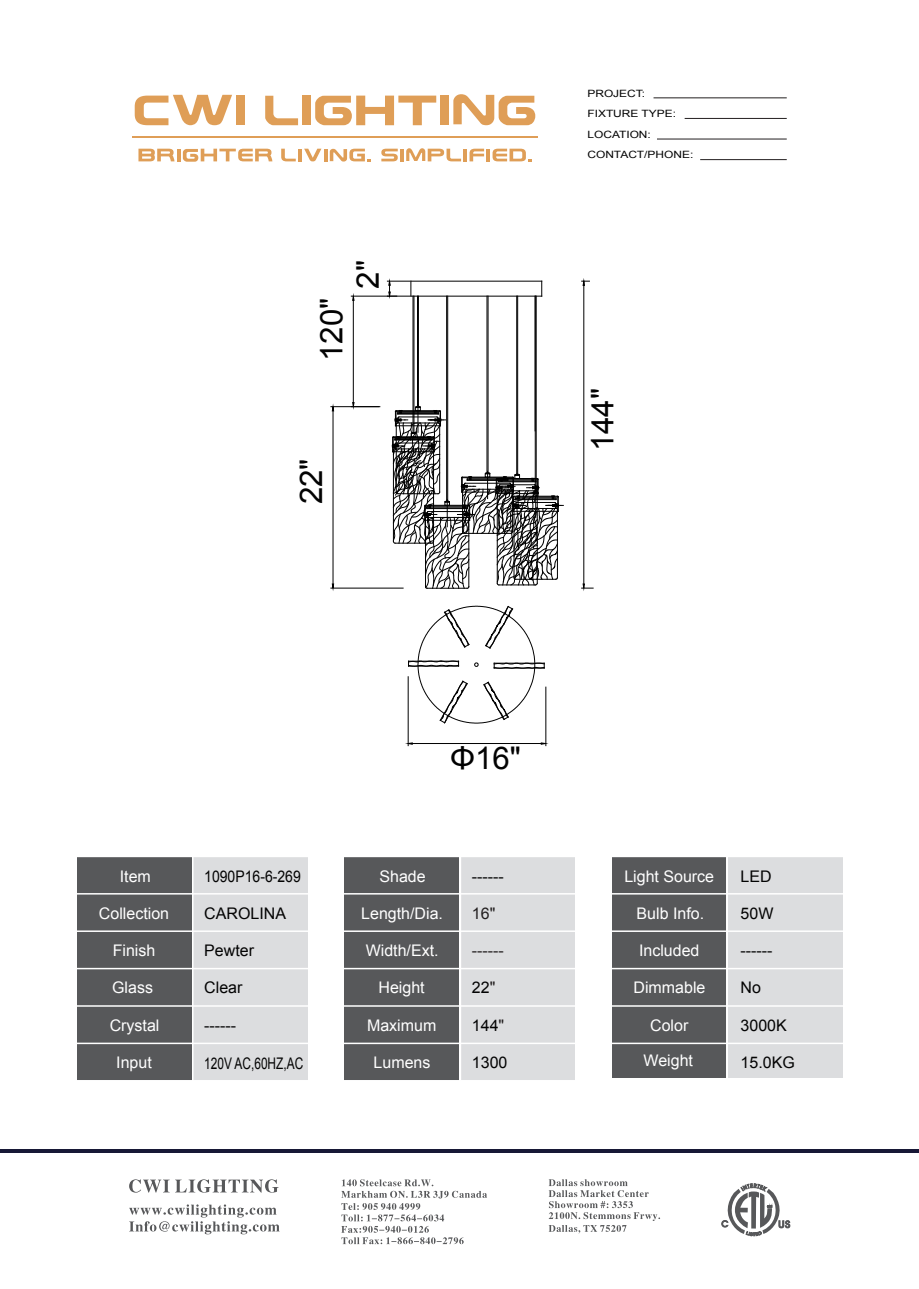
<style>
.page{position:relative;width:919px;height:1289px;background:#fff}
.page>*{position:absolute;margin:0;border:0;box-sizing:border-box;transform-origin:0 0}
.t1{font:31.2px "Arial";color:#030303}
.t2{font:16.05px "Arial";color:#fff}
.t3{font:16.05px "Arial";color:#030303}
.t4{font:16.05px "Arial";color:#030303;scale:.74 1}
.t5{font:16.05px "Arial";color:#030303;scale:.88 1}
.t6{font:16.05px "Arial";color:#231f20}
.t7{font:10.05px/20.5px "Arial";color:#030303;scale:1.19 1}
.s1{color:#000}
.s2{color:#231f20}
</style>
<div class="page">
<hr style="left:132px;top:136px;width:406px;height:2px;background:#df9e57">
<svg style="left:135px;top:95px;width:97px;height:30px"></svg>
<div style="left:236px;top:96px;width:9px;height:29px;background:#df9e57"></div>
<svg style="left:265px;top:96px;width:33px;height:29px"></svg>
<svg style="left:315px;top:96px;width:121px;height:29px"></svg>
<svg style="left:453px;top:94px;width:82px;height:31px"></svg>
<div style="left:302px;top:96px;width:9px;height:29px;background:#df9e57"></div>
<div style="left:440px;top:96px;width:9px;height:29px;background:#df9e57"></div>
<svg style="left:281px;top:149px;width:15px;height:12px"></svg>
<hr style="left:298px;top:149px;width:4px;height:12px;background:#df9e57">
<svg style="left:381px;top:149px;width:17px;height:12px"></svg>
<hr style="left:400px;top:149px;width:4px;height:12px;background:#df9e57">
<svg style="left:469px;top:149px;width:15px;height:12px"></svg>
<hr style="left:486px;top:149px;width:4px;height:12px;background:#df9e57">
<hr style="left:463px;top:149px;width:4px;height:12px;background:#df9e57">
<svg style="left:492px;top:149px;width:40px;height:12px"></svg>
<svg style="left:304px;top:149px;width:67px;height:12px"></svg>
<svg style="left:406px;top:148px;width:55px;height:13px"></svg>
<svg style="left:138px;top:149px;width:134px;height:13px"></svg>
<hr style="left:653px;top:97px;width:133px;height:1px;background:#231f20">
<hr style="left:684px;top:118px;width:102px;height:1px;background:#231f20">
<hr style="left:657px;top:139px;width:129px;height:1px;background:#231f20">
<hr style="left:700px;top:159px;width:86px;height:1px;background:#231f20">
<hr style="left:0;top:1149px;width:918px;height:4px;background:#171836">
<svg style="left:721px;top:1183px;width:69px;height:53px"></svg>
<svg style="left:341px;top:1179px;width:146px;height:65px"></svg>
<svg style="left:548px;top:1179px;width:112px;height:54px"></svg>
<svg style="left:129px;top:1179px;width:149px;height:13px"></svg>
<svg style="left:129px;top:1204px;width:150px;height:30px"></svg>
<div style="left:611px;top:856px;width:115px;height:221px;background:#57585a"></div>
<div style="left:77px;top:856px;width:114px;height:224px;background:#57585a"></div>
<div style="left:344px;top:856px;width:115px;height:224px;background:#57585a"></div>
<div style="left:728px;top:856px;width:114px;height:221px;background:#dcdddf"></div>
<div style="left:193px;top:856px;width:115px;height:224px;background:#dcdddf"></div>
<div style="left:460px;top:856px;width:115px;height:224px;background:#dcdddf"></div>
<hr style="left:76px;top:930px;width:767px;height:1px;background:#fff">
<hr style="left:76px;top:855px;width:767px;height:2px;background:#fff">
<hr style="left:76px;top:893px;width:767px;height:1px;background:#fff">
<hr style="left:76px;top:967px;width:767px;height:2px;background:#fff">
<hr style="left:76px;top:1005px;width:767px;height:1px;background:#fff">
<hr style="left:76px;top:1042px;width:767px;height:2px;background:#fff">
<hr style="left:76px;top:1079px;width:767px;height:2px;background:#fff">
<hr style="left:459px;top:840px;width:2px;height:240px;background:#fff">
<hr style="left:411px;top:281px;width:130px;height:1px;background:#000">
<hr style="left:411px;top:296px;width:130px;height:1px;background:#000">
<svg style="left:541px;top:281px;width:1px;height:15px"></svg>
<hr style="left:534px;top:296px;width:1px;height:135px;background:#000">
<hr style="left:517px;top:296px;width:1px;height:178px;background:#000">
<hr style="left:516px;top:296px;width:1px;height:178px;background:#000">
<hr style="left:413px;top:296px;width:1px;height:136px;background:#000">
<hr style="left:412px;top:296px;width:1px;height:136px;background:#000">
<hr style="left:418px;top:296px;width:1px;height:110px;background:#000">
<hr style="left:417px;top:296px;width:1px;height:110px;background:#000">
<hr style="left:447px;top:296px;width:1px;height:205px;background:#000">
<hr style="left:446px;top:296px;width:1px;height:205px;background:#000">
<hr style="left:535px;top:296px;width:1px;height:196px;background:#000">
<hr style="left:487px;top:296px;width:1px;height:177px;background:#000">
<hr style="left:486px;top:296px;width:1px;height:177px;background:#000">
<svg style="left:391px;top:405px;width:172px;height:184px"></svg>
<hr style="left:331px;top:587px;width:72px;height:1px;background:#000">
<hr style="left:331px;top:406px;width:49px;height:1px;background:#000">
<hr style="left:332px;top:411px;width:1px;height:173px;background:#000">
<svg style="left:331px;top:583px;width:3px;height:8px"></svg>
<svg style="left:331px;top:403px;width:3px;height:9px"></svg>
<hr style="left:583px;top:281px;width:1px;height:303px;background:#000">
<svg style="left:581px;top:583px;width:12px;height:8px"></svg>
<svg style="left:581px;top:278px;width:8px;height:8px"></svg>
<hr style="left:408px;top:676px;width:1px;height:69px;background:#000">
<hr style="left:545px;top:687px;width:1px;height:58px;background:#000">
<hr style="left:412px;top:743px;width:131px;height:1px;background:#000">
<svg style="left:405px;top:742px;width:8px;height:3px"></svg>
<svg style="left:540px;top:742px;width:9px;height:3px"></svg>
<hr style="left:351px;top:296px;width:59px;height:1px;background:#000">
<hr style="left:353px;top:300px;width:1px;height:102px;background:#000">
<svg style="left:351px;top:401px;width:28px;height:9px"></svg>
<svg style="left:352px;top:293px;width:3px;height:8px"></svg>
<svg style="left:387px;top:278px;width:24px;height:21px"></svg>
<svg style="left:407px;top:605px;width:138px;height:118px"></svg>
<h1 class="t1" style="left:311px;top:361px;width:65px;rotate:-90deg">120"</h1>
<h1 class="t1" style="left:347px;top:288px;width:30px;rotate:-90deg">2"</h1>
<h1 class="t1" style="left:291px;top:504px;width:47px;rotate:-90deg">22"</h1>
<p class="t7" style="left:587px;top:83px;width:90px">PROJECT:<br>FIXTURE TYPE:<br>LOCATION:<br>CONTACT/PHONE:</p>
<h1 class="t1" style="left:582px;top:451px;width:65px;rotate:-90deg">144"</h1>
<p class="t2" style="left:120px;top:865px;width:33px">Item</p>
<p class="t2" style="left:99px;top:903px;width:72px">Collection</p>
<p class="t2" style="left:113px;top:940px;width:44px">Finish</p>
<p class="t2" style="left:112px;top:977px;width:42px">Glass</p>
<p class="t2" style="left:110px;top:1014px;width:51px">Crystal</p>
<p class="t2" style="left:116px;top:1051px;width:37px">Input</p>
<p class="t5" style="left:204px;top:865px;width:111px">1090P16-6-269</p>
<p class="t3" style="left:204px;top:903px;width:83px">CAROLINA</p>
<p class="t3" style="left:204px;top:940px;width:51px">Pewter</p>
<p class="t3" style="left:204px;top:977px;width:40px">Clear</p>
<p class="t3" style="left:204px;top:1014px;width:33px">------</p>
<p class="t4" style="left:204px;top:1052px;width:135px">120V AC,60HZ,AC</p>
<h1 class="t1" style="left:450px;top:738px;width:72px"><span class="s1">Φ</span>16"</h1>
<p class="t2" style="left:379px;top:865px;width:48px">Shade</p>
<p class="t2" style="left:361px;top:903px;width:83px">Length/Dia.</p>
<p class="t2" style="left:365px;top:940px;width:74px">Width/Ext.</p>
<p class="t2" style="left:378px;top:977px;width:48px">Height</p>
<p class="t2" style="left:367px;top:1014px;width:71px">Maximum</p>
<p class="t2" style="left:373px;top:1051px;width:58px">Lumens</p>
<p class="t3" style="left:472px;top:865px;width:33px">------</p>
<p class="t6" style="left:472px;top:903px;width:25px">16"</p>
<p class="t6" style="left:472px;top:940px;width:33px">------</p>
<p class="t3" style="left:472px;top:977px;width:25px">22<span class="s2">"</span></p>
<p class="t3" style="left:472px;top:1014px;width:34px">144<span class="s2">"</span></p>
<p class="t3" style="left:472px;top:1051px;width:37px">1300</p>
<p class="t2" style="left:624px;top:865px;width:91px">Light Source</p>
<p class="t2" style="left:636px;top:903px;width:69px">Bulb Info.</p>
<p class="t2" style="left:639px;top:940px;width:62px">Included</p>
<p class="t2" style="left:633px;top:977px;width:73px">Dimmable</p>
<p class="t2" style="left:650px;top:1014px;width:40px">Color</p>
<p class="t3" style="left:740px;top:865px;width:33px">LED</p>
<p class="t3" style="left:740px;top:903px;width:34px">50W</p>
<p class="t3" style="left:740px;top:940px;width:33px">------</p>
<p class="t3" style="left:740px;top:977px;width:22px">No</p>
<p class="t3" style="left:740px;top:1014px;width:48px">3000K</p>
<p class="t2" style="left:643px;top:1049px;width:51px">Weight</p>
<p class="t3" style="left:740px;top:1051px;width:56px">15.0KG</p>
</div>
